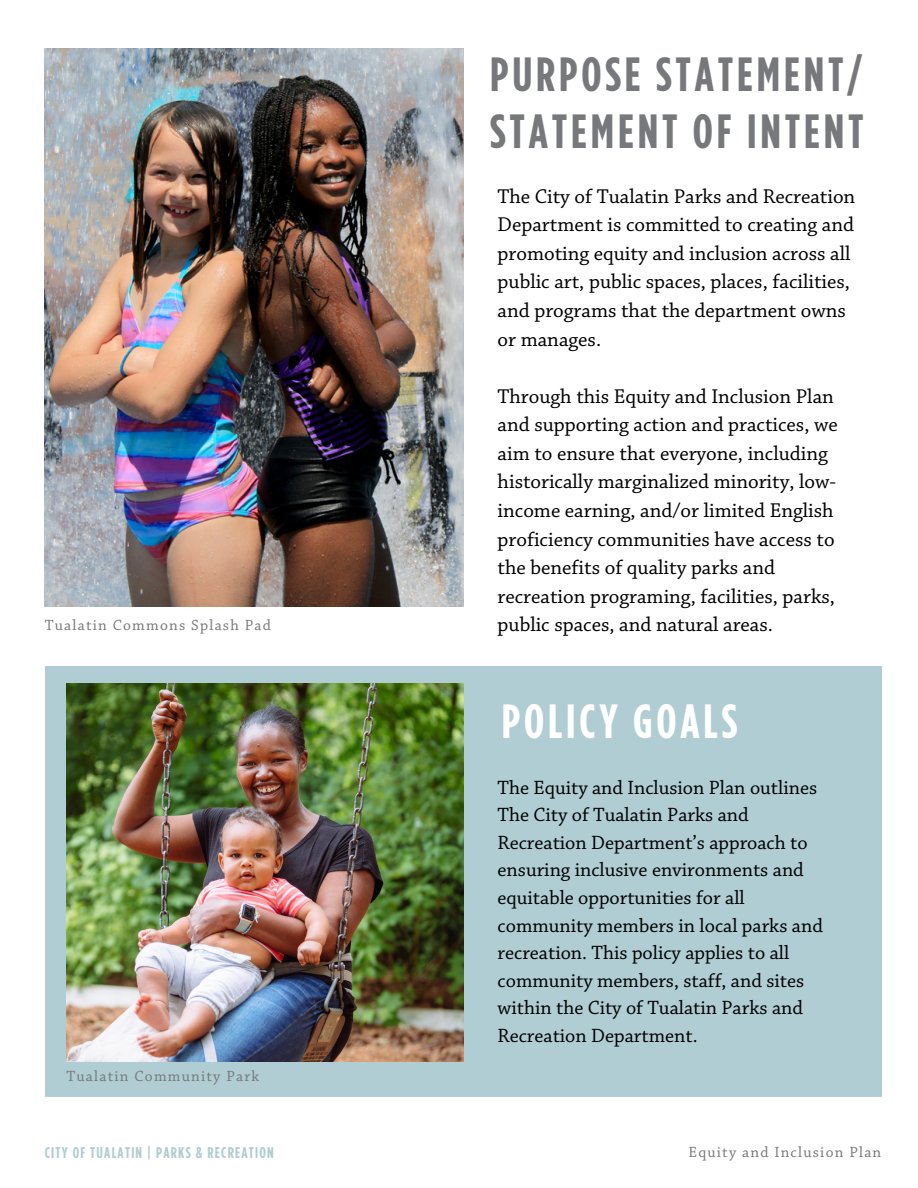
<style>
.page{position:relative;width:918px;height:1188px;background:#fff}
.page>*{position:absolute;margin:0;border:0;box-sizing:border-box;transform-origin:0 0}
.t1{font:700 48px/57.2px "Gotham Condensed";letter-spacing:.08em;color:#77787b}
.t2{font:700 48px "Gotham Condensed";letter-spacing:.08em;color:#fff}
.t3{font:21px/28.7px "Chaparral Pro";color:#000}
.t4{font:20.25px/27.6px "Chaparral Pro";color:#000}
.t5{font:15.6px "Chaparral Pro";letter-spacing:.08em;color:#77787b}
.t6{font:700 15.6px "Gotham Condensed";letter-spacing:.08em;color:#b0cdd3}
</style>
<div class="page">
<img style="left:45px;top:49px;width:418px;height:558px">
<div style="left:45px;top:666px;width:837px;height:431px;background:#b0cdd3"></div>
<img style="left:66px;top:683px;width:398px;height:378px">
<p class="t5" style="left:45px;top:618px;width:228px">Tualatin Commons Splash Pad</p>
<p class="t5" style="left:66px;top:1069px;width:194px">Tualatin Community Park</p>
<p class="t1" style="left:490px;top:48px;width:375px">PURPOSE STATEMENT/<br>STATEMENT OF INTENT</p>
<p class="t3" style="left:498px;top:183px;width:359px">The City of Tualatin Parks and Recreation Department is committed to creating and promoting equity and inclusion across all public art, public spaces, places, facilities, and programs that the department owns or manages.</p>
<p class="t3" style="left:498px;top:383px;width:342px">Through this Equity and Inclusion Plan and supporting action and practices, we aim to ensure that everyone, including historically marginalized minority, low&shy;income earning, and/or limited English proficiency communities have access to the benefits of quality parks and recreation programing, facilities, parks, public spaces, and natural areas.</p>
<p class="t2" style="left:502px;top:700px;width:237px">POLICY GOALS</p>
<p class="t4" style="left:498px;top:775px;width:327px">The Equity and Inclusion Plan outlines The City of Tualatin Parks and Recreation Department’s approach to ensuring inclusive environments and equitable opportunities for all community members in local parks and recreation. This policy applies to all community members, staff, and sites within the City of Tualatin Parks and Recreation Department.</p>
<p class="t6" style="left:45px;top:1146px;width:231px">CITY OF TUALATIN | PARKS &amp; RECREATION</p>
<p class="t5" style="left:688px;top:1146px;width:194px">Equity and Inclusion Plan</p>
</div>
